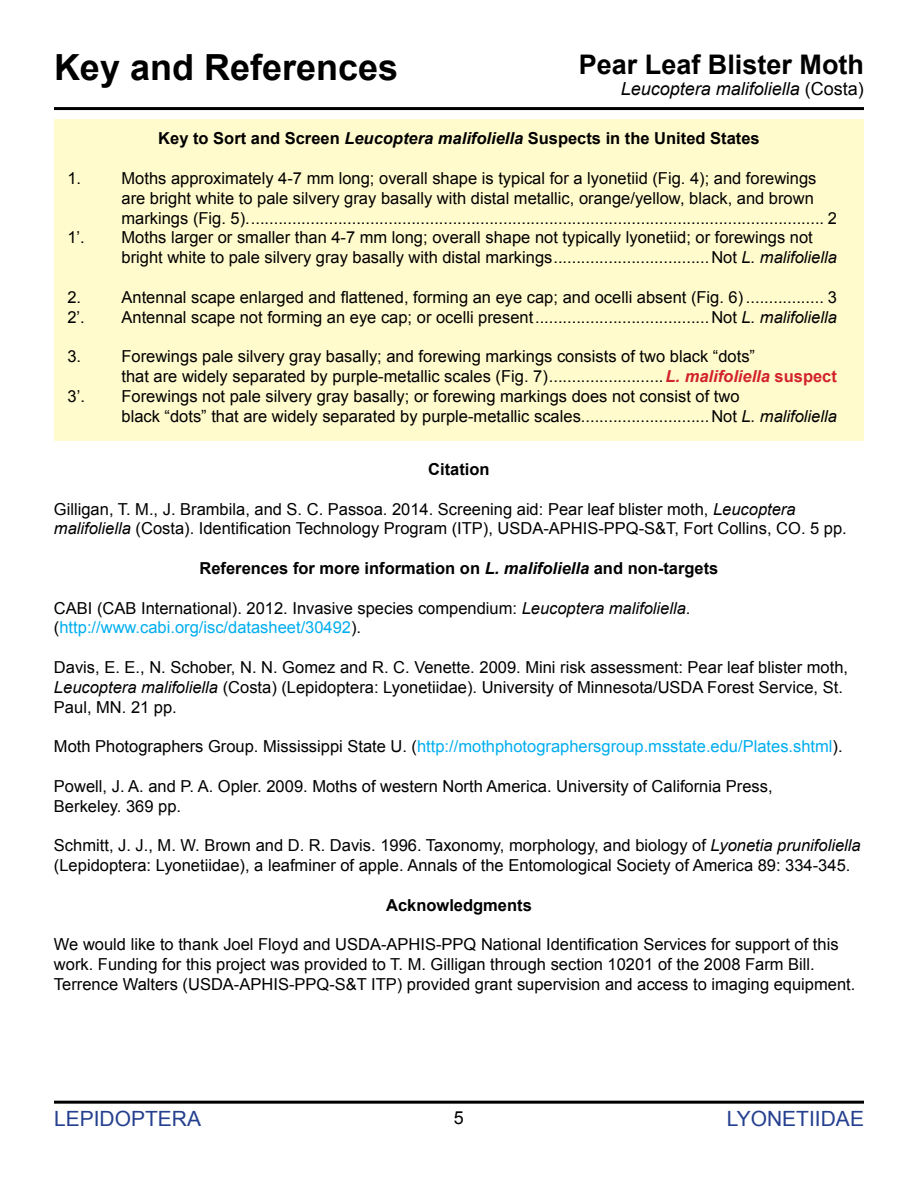
<style>
.page{position:relative;width:918px;height:1188px;background:#fff}
.page>*{position:absolute;margin:0;border:0;box-sizing:border-box;transform-origin:0 0}
.t1{font:700 36px "Arial";color:#000}
.t2{font:700 27px "Arial";color:#000}
.t3{font:21px "Arial";color:#25408f}
.t4{font:italic 18px "Arial";color:#000}
.t5{font:18px "Arial";color:#000}
.t6{font:16.5px/19.8px "Arial";color:#000}
.t7{font:700 16.5px "Arial";color:#000}
.t8{font:16.5px "Arial";color:#00aeef}
.s1{font-style:normal}
.s2{font-style:italic}
.s3{font-weight:700;font-style:italic;color:#d2232a}
.s4{font-weight:700;color:#d2232a}
.s5{color:#00aeef}
.s6{color:#000}
</style>
<div class="page">
<hr style="left:54px;top:1101px;width:810px;height:3px;background:#000">
<hr style="left:54px;top:107px;width:810px;height:3px;background:#000">
<div style="left:54px;top:119px;width:810px;height:322px;background:#fffbcc"></div>
<h1 class="t1" style="left:54px;top:44px;width:346px">Key and References</h1>
<h2 class="t2" style="left:579px;top:46px;width:287px">Pear Leaf Blister Moth</h2>
<p class="t4" style="left:621px;top:77px;width:245px">Leucoptera malifoliella <span class="s1">(Costa)</span></p>
<p class="t7" style="left:158px;top:128px;width:603px">Key to Sort and Screen <span class="s2">Leucoptera malifoliella</span> Suspects in the United States</p>
<p class="t6" style="left:67px;top:168px;width:15px">1.</p>
<p class="t6" style="left:121px;top:168px;width:717px">Moths approximately 4-7 mm long; overall shape is typical for a lyonetiid (Fig. 4); and forewings are bright white to pale silvery gray basally with distal metallic, orange/yellow, black, and brown markings (Fig. 5).............................................................................................................................. 2</p>
<p class="t6" style="left:67px;top:228px;width:19px">1’.</p>
<p class="t6" style="left:121px;top:228px;width:717px">Moths larger or smaller than 4-7 mm long; overall shape not typically lyonetiid; or forewings not bright white to pale silvery gray basally with distal markings..................................Not <span class="s2">L. malifoliella</span></p>
<p class="t6" style="left:67px;top:287px;width:15px">2.</p>
<p class="t6" style="left:121px;top:287px;width:717px">Antennal scape enlarged and flattened, forming an eye cap; and ocelli absent (Fig. 6) ................. 3</p>
<p class="t6" style="left:67px;top:307px;width:19px">2’.</p>
<p class="t6" style="left:121px;top:307px;width:717px">Antennal scape not forming an eye cap; or ocelli present......................................Not <span class="s2">L. malifoliella</span></p>
<p class="t6" style="left:67px;top:347px;width:15px">3.</p>
<p class="t6" style="left:121px;top:347px;width:717px">Forewings pale silvery gray basally; and forewing markings consists of two black “dots”<br>that are widely separated by purple-metallic scales (Fig. 7).........................<span class="s3">L. malifoliella</span> <span class="s4">suspect</span></p>
<p class="t6" style="left:68px;top:386px;width:19px">3’.</p>
<p class="t6" style="left:122px;top:386px;width:717px">Forewings not pale silvery gray basally; or forewing markings does not consist of two<br>black “dots” that are widely separated by purple-metallic scales............................Not <span class="s2">L. malifoliella</span></p>
<p class="t7" style="left:428px;top:458px;width:63px">Citation</p>
<p class="t6" style="left:54px;top:499px;width:794px">Gilligan, T. M., J. Brambila, and S. C. Passoa. 2014. Screening aid: Pear leaf blister moth, <span class="s2">Leucoptera malifoliella</span> (Costa). Identification Technology Program (ITP), USDA-APHIS-PPQ-S&amp;T, Fort Collins, CO. 5 pp.</p>
<p class="t7" style="left:200px;top:557px;width:520px">References for more information on <span class="s2">L. malifoliella</span> and non-targets</p>
<p class="t6" style="left:54px;top:598px;width:638px">CABI (CAB International). 2012. Invasive species compendium: <span class="s2">Leucoptera malifoliella</span>. (<span class="s5">http://www.cabi.org/isc/datasheet/30492</span>).</p>
<p class="t6" style="left:54px;top:658px;width:796px">Davis, E. E., N. Schober, N. N. Gomez and R. C. Venette. 2009. Mini risk assessment: Pear leaf blister moth,<br><span class="s2">Leucoptera malifoliella</span> (Costa) (Lepidoptera: Lyonetiidae). University of Minnesota/USDA Forest Service, St.<br>Paul, MN. 21 pp.</p>
<p class="t8" style="left:54px;top:736px;width:790px"><span class="s6">Moth Photographers Group. Mississippi State U. (</span>http://mothphotographersgroup.msstate.edu/Plates.shtml<span class="s6">).</span></p>
<p class="t6" style="left:54px;top:776px;width:720px">Powell, J. A. and P. A. Opler. 2009. Moths of western North America. University of California Press,<br>Berkeley. 369 pp.</p>
<p class="t6" style="left:54px;top:836px;width:808px">Schmitt, J. J., M. W. Brown and D. R. Davis. 1996. Taxonomy, morphology, and biology of <span class="s2">Lyonetia prunifoliella </span>(Lepidoptera: Lyonetiidae), a leafminer of apple. Annals of the Entomological Society of America 89: 334-345.</p>
<p class="t7" style="left:386px;top:894px;width:147px">Acknowledgments</p>
<p class="t6" style="left:54px;top:935px;width:803px">We would like to thank Joel Floyd and USDA-APHIS-PPQ National Identification Services for support of this work. Funding for this project was provided to T. M. Gilligan through section 10201 of the 2008 Farm Bill.<br>Terrence Walters (USDA-APHIS-PPQ-S&amp;T ITP) provided grant supervision and access to imaging equipment.</p>
<p class="t3" style="left:54px;top:1105px;width:149px">LEPIDOPTERA</p>
<p class="t5" style="left:454px;top:1106px;width:12px">5</p>
<p class="t3" style="left:727px;top:1105px;width:139px">LYONETIIDAE</p>
</div>
